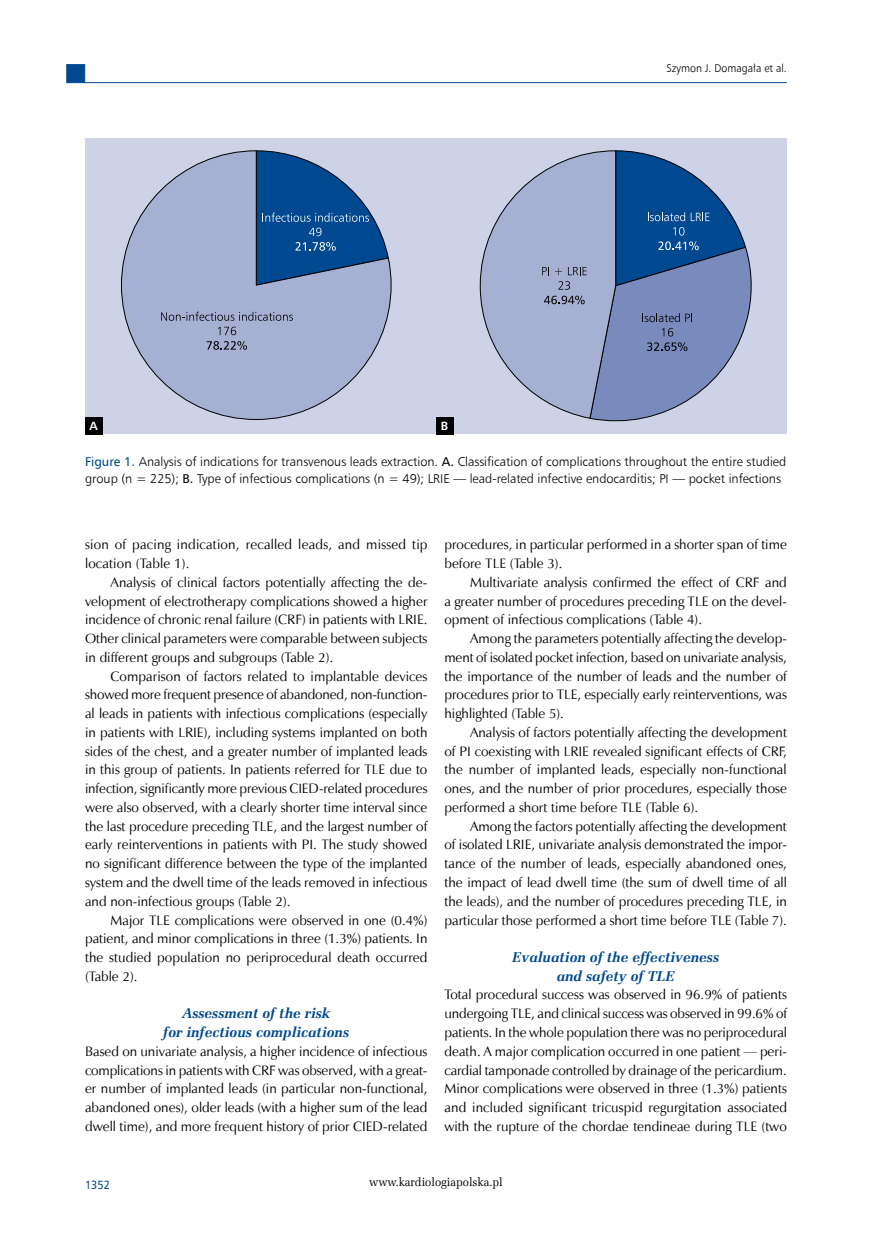
<style>
.page{position:relative;width:872px;height:1234px;background:#fff}
.page>*{position:absolute;margin:0;border:0;box-sizing:border-box;transform-origin:0 0}
._07_Srodtytul_2{font:italic 700 14.25px/18.8px "Zapf Ellipt EU";color:#004990;text-align:center}
._09_Tekst_ANG{font:13.65px/18.8px "Zapf Humnst EU";color:#000;text-align:justify}
._09_Tekst_pierwszy_A{font:13.65px/18.8px "Zapf Humnst EU";color:#000;text-align:justify}
._26_Rycina_podpis{font:12.75px/16.5px "Humnst 777 Lt EU";color:#000}
.t1{font:12px "Zapf Ellipt EU";color:#000;scale:.95 1}
.t2{font:12px "Humnst 777 EU";color:#004990;scale:.9 1}
._26_Rycina_podpis-2{font:700 12px "Humnst 777 EU";color:#fff}
.t3{font:11.25px "Humnst 777 Lt EU";color:#000;scale:.95 1}
.s1{font-family:"Humnst 777 EU";color:#004990}
.s2{font-family:"Humnst 777 EU"}
</style>
<div class="page">
<div style="left:85px;top:138px;width:702px;height:295px;background:#cdd2e7"></div>
<svg style="left:479px;top:150px;width:273px;height:272px"></svg>
<svg style="left:121px;top:150px;width:271px;height:270px"></svg>
<svg style="left:255px;top:150px;width:134px;height:136px"></svg>
<svg style="left:161px;top:311px;width:132px;height:24px"></svg>
<svg style="left:207px;top:341px;width:40px;height:9px"></svg>
<div style="left:85px;top:417px;width:17px;height:17px;background:#000"></div>
<div style="left:436px;top:417px;width:17px;height:17px;background:#000"></div>
<hr style="left:85px;top:82px;width:702px;height:1px;background:#004990">
<div style="left:66px;top:64px;width:19px;height:19px;background:#004990;border:1px solid #004990"></div>
<p class="_26_Rycina_podpis-2" style="left:89px;top:418px;width:10px">A</p>
<p class="_26_Rycina_podpis-2" style="left:441px;top:418px;width:9px">B</p>
<p class="t3" style="left:666px;top:61px;width:128px">Szymon J. Domagała et al.</p>
<p class="_26_Rycina_podpis" style="left:85px;top:453px;width:702px"><span class="s1">Figure 1.</span> Analysis of indications for transvenous leads extraction. <span class="s2">A.</span> Classification of complications throughout the entire studied group (n = 225); <span class="s2">B.</span> Type of infectious complications (n = 49); LRIE — lead-related infective endocarditis; PI — pocket infections</p>
<p class="_09_Tekst_ANG" style="left:85px;top:535px;width:344px">sion of pacing indication, recalled leads, and missed tip location (Table 1).</p>
<p class="_09_Tekst_ANG" style="left:85px;top:572px;width:344px;text-indent:25px">Analysis of clinical factors potentially affecting the de&shy;velopment of electrotherapy complications showed a higher incidence of chronic renal failure (CRF) in patients with LRIE.<br>Other clinical parameters were comparable between subjects in different groups and subgroups (Table 2).</p>
<p class="_09_Tekst_ANG" style="left:85px;top:666px;width:344px;text-indent:25px">Comparison of factors related to implantable devices showed more frequent presence of abandoned, non-function&shy;al leads in patients with infectious complications (especially in patients with LRIE), including systems implanted on both sides of the chest, and a greater number of implanted leads in this group of patients. In patients referred for TLE due to infection, significantly more previous CIED-related procedures were also observed, with a clearly shorter time interval since the last procedure preceding TLE, and the largest number of early reinterventions in patients with PI. The study showed no significant difference between the type of the implanted system and the dwell time of the leads removed in infectious and non-infectious groups (Table 2).</p>
<p class="_09_Tekst_ANG" style="left:85px;top:910px;width:344px;text-indent:25px">Major TLE complications were observed in one (0.4%) patient, and minor complications in three (1.3%) patients. In the studied population no periprocedural death occurred (Table 2).</p>
<p class="_07_Srodtytul_2" style="left:163px;top:1004px;width:187px">Assessment of the risk<br>for infectious complications</p>
<p class="_09_Tekst_pierwszy_A" style="left:85px;top:1041px;width:344px">Based on univariate analysis, a higher incidence of infectious complications in patients with CRF was observed, with a great&shy;er number of implanted leads (in particular non-functional, abandoned ones), older leads (with a higher sum of the lead dwell time), and more frequent history of prior CIED-related</p>
<p class="_09_Tekst_pierwszy_A" style="left:444px;top:535px;width:344px">procedures, in particular performed in a shorter span of time before TLE (Table 3).</p>
<p class="_09_Tekst_ANG" style="left:444px;top:572px;width:344px;text-indent:26px">Multivariate analysis confirmed the effect of CRF and a greater number of procedures preceding TLE on the devel&shy;opment of infectious complications (Table 4).</p>
<p class="_09_Tekst_ANG" style="left:444px;top:629px;width:344px;text-indent:26px">Among the parameters potentially affecting the develop&shy;ment of isolated pocket infection, based on univariate analysis, the importance of the number of leads and the number of procedures prior to TLE, especially early reinterventions, was highlighted (Table 5).</p>
<p class="_09_Tekst_ANG" style="left:444px;top:722px;width:344px;text-indent:26px">Analysis of factors potentially affecting the development of PI coexisting with LRIE revealed significant effects of CRF, the number of implanted leads, especially non-functional ones, and the number of prior procedures, especially those performed a short time before TLE (Table 6).</p>
<p class="_09_Tekst_ANG" style="left:444px;top:816px;width:344px;text-indent:26px">Among the factors potentially affecting the development of isolated LRIE, univariate analysis demonstrated the impor&shy;tance of the number of leads, especially abandoned ones, the impact of lead dwell time (the sum of dwell time of all the leads), and the number of procedures preceding TLE, in particular those performed a short time before TLE (Table 7).</p>
<p class="_07_Srodtytul_2" style="left:512px;top:947px;width:208px">Evaluation of the effectiveness and safety of TLE</p>
<p class="_09_Tekst_pierwszy_A" style="left:444px;top:985px;width:344px">Total procedural success was observed in 96.9% of patients undergoing TLE, and clinical success was observed in 99.6% of patients. In the whole population there was no periprocedural death. A major complication occurred in one patient — peri&shy;cardial tamponade controlled by drainage of the pericardium.<br>Minor complications were observed in three (1.3%) patients and included significant tricuspid regurgitation associated with the rupture of the chordae tendineae during TLE (two</p>
<p class="t2" style="left:85px;top:1176px;width:29px">1352</p>
<p class="t1" style="left:369px;top:1173px;width:142px">www.kardiologiapolska.pl</p>
</div>
